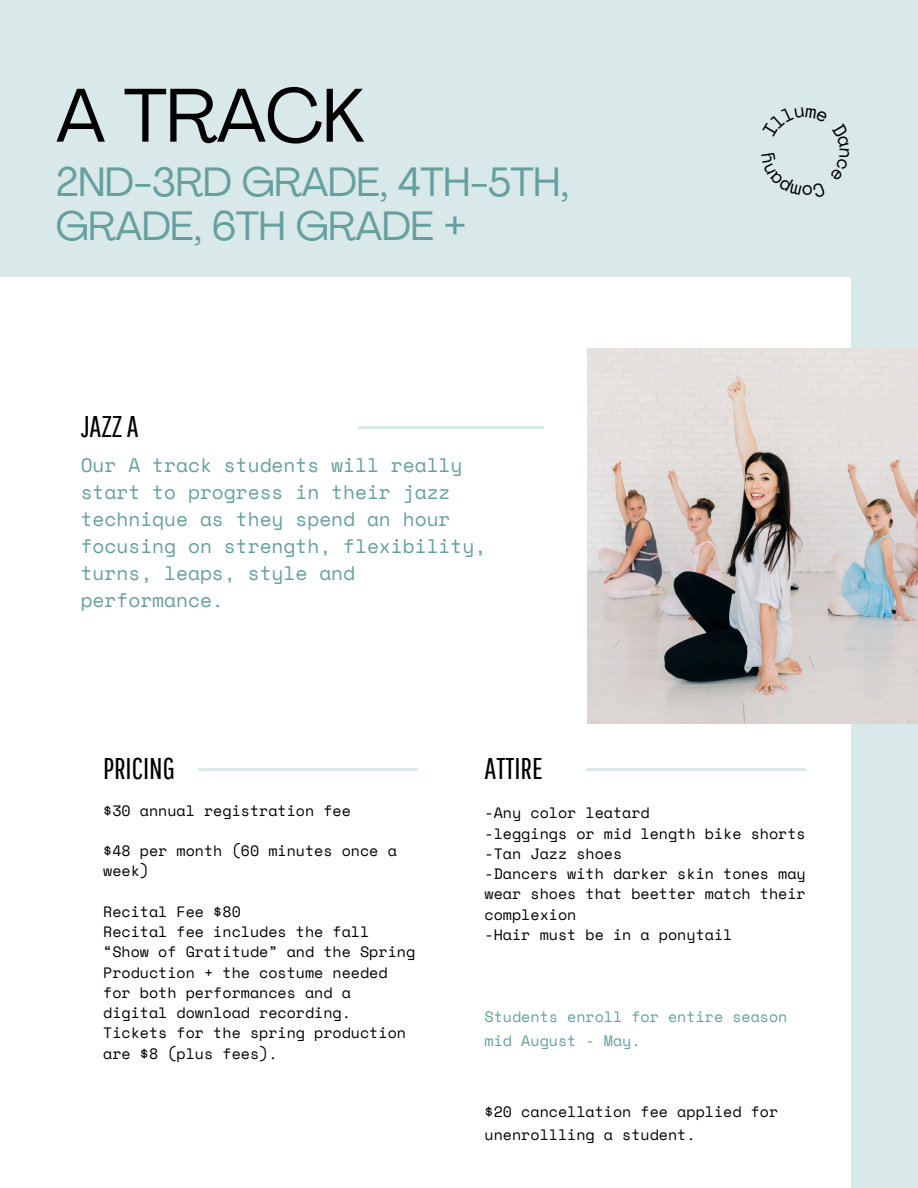
<style>
.page{position:relative;width:918px;height:1188px;background:#d9e8e8}
.page>*{position:absolute;margin:0;border:0;box-sizing:border-box;transform-origin:0 0}
.t1{font:75px "Agrandir";letter-spacing:-.015em;color:#000}
.t2{font:40.5px/43.8px "Agrandir";letter-spacing:-.015em;color:#659f9f}
.t3{font:30px "Pathway Gothic One";color:#000}
.t4{font:19.5px/27px "Space Mono";color:#659f9f}
.t5{font:15px/20.2px "Space Mono";color:#000}
.t6{font:15px/23.7px "Space Mono";color:#659f9f}
</style>
<div class="page">
<div style="left:0;top:277px;width:851px;height:911px;background:#fff"></div>
<img style="left:587px;top:348px;width:331px;height:376px">
<hr style="left:359px;top:426px;width:185px;height:2px;background:#d9e8e8">
<hr style="left:198px;top:768px;width:219px;height:2px;background:#d9e8e8">
<hr style="left:587px;top:769px;width:219px;height:1px;background:#d9e8e8">
<h1 class="t1" style="left:56px;top:85px;width:311px">A TRACK</h1>
<h1 class="t2" style="left:56px;top:164px;width:515px">2ND-3RD GRADE, 4TH-5TH,<br>GRADE, 6TH GRADE +</h1>
<p class="t3" style="left:81px;top:409px;width:59px">JAZZA</p>
<p class="t4" style="left:81px;top:451px;width:407px">Our A track students will really start to progress in their jazz technique as they spend an hour focusing on strength, flexibility, turns, leaps, style and performance.</p>
<h3 class="t3" style="left:103px;top:751px;width:73px">PRICING</h3>
<p class="t5" style="left:103px;top:800px;width:249px">$30 annual registration fee</p>
<p class="t5" style="left:103px;top:840px;width:295px">$48 per month (60 minutes once a week)</p>
<p class="t5" style="left:103px;top:901px;width:313px">Recital Fee $80<br>Recital fee includes the fall “Show of Gratitude” and the Spring<br>Production + the costume needed for both performances and a digital download recording.<br>Tickets for the spring production are $8 (plus fees).</p>
<h3 class="t3" style="left:485px;top:751px;width:60px">ATTIRE</h3>
<p class="t5" style="left:485px;top:803px;width:323px">-Any color leatard<br>-leggings or mid length bike shorts -Tan Jazz shoes<br>-Dancers with darker skin tones may wear shoes that beetter match their complexion<br>-Hair must be in a ponytail</p>
<p class="t6" style="left:485px;top:1005px;width:304px">Students enroll for entire season mid August - May.</p>
<p class="t5" style="left:485px;top:1099px;width:295px;line-height:23.7px">$20 cancellation fee applied for unenrollling a student.</p>
</div>
